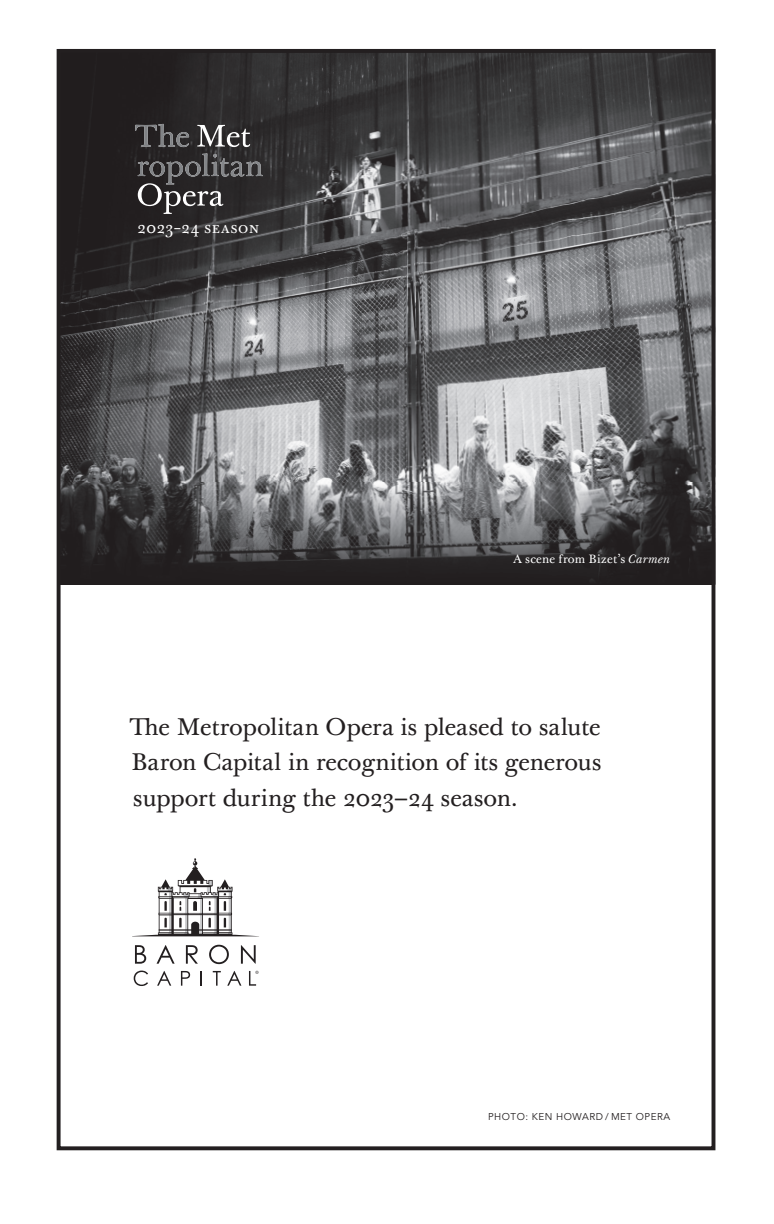
<style>
.page{position:relative;width:774px;height:1224px;background:#fff}
.page>*{position:absolute;margin:0;border:0;box-sizing:border-box;transform-origin:0 0}
.t1{font:23.6px/35.4px "Baskerville Ten Pro";letter-spacing:-.01em;color:#231f20;text-align:justify}
.t2{font:15.8px "Baskerville Ten Pro";letter-spacing:.03em;color:#fff}
.t3{font:11.8px "Baskerville Ten Pro";letter-spacing:.02em;color:#fff}
.t4{font:9.8px "Avenir LT Pro";letter-spacing:.05em;color:#231f20}
.s1{font-style:italic}
</style>
<div class="page">
<img style="left:62px;top:54px;width:648px;height:428px">
<img style="left:62px;top:482px;width:648px;height:103px">
<img style="left:135px;top:124px;width:54px;height:23px">
<svg style="left:197px;top:125px;width:53px;height:22px"></svg>
<img style="left:166px;top:153px;width:97px;height:31px">
<svg style="left:138px;top:183px;width:85px;height:31px;background:#514f50"></svg>
<svg style="left:135px;top:945px;width:11px;height:19px"></svg>
<svg style="left:157px;top:945px;width:18px;height:19px"></svg>
<svg style="left:186px;top:945px;width:12px;height:19px"></svg>
<svg style="left:209px;top:945px;width:20px;height:19px"></svg>
<svg style="left:241px;top:945px;width:15px;height:19px"></svg>
<svg style="left:134px;top:971px;width:14px;height:15px"></svg>
<svg style="left:157px;top:971px;width:14px;height:15px"></svg>
<svg style="left:181px;top:971px;width:9px;height:15px"></svg>
<svg style="left:200px;top:971px;width:2px;height:15px"></svg>
<svg style="left:213px;top:971px;width:8px;height:15px"></svg>
<svg style="left:227px;top:971px;width:14px;height:15px"></svg>
<svg style="left:249px;top:971px;width:10px;height:15px"></svg>
<svg style="left:135px;top:858px;width:120px;height:78px"></svg>
<div style="left:57px;top:49px;width:658px;height:1101px;border:4px solid #231f20"></div>
<p class="t2" style="left:137px;top:218px;width:123px">2023–24 SeaSon</p>
<p class="t3" style="left:513px;top:551px;width:158px">A scene from Bizet’s <span class="s1">Carmen</span></p>
<p class="t1" style="left:130px;top:710px;width:473px">The Metropolitan Opera is pleased to salute Baron Capital in recognition of its generous support during the 2023–24 season.</p>
<p class="t4" style="left:488px;top:1110px;width:184px">PHOTO: KEN HOWARD / MET OPERA</p>
</div>
